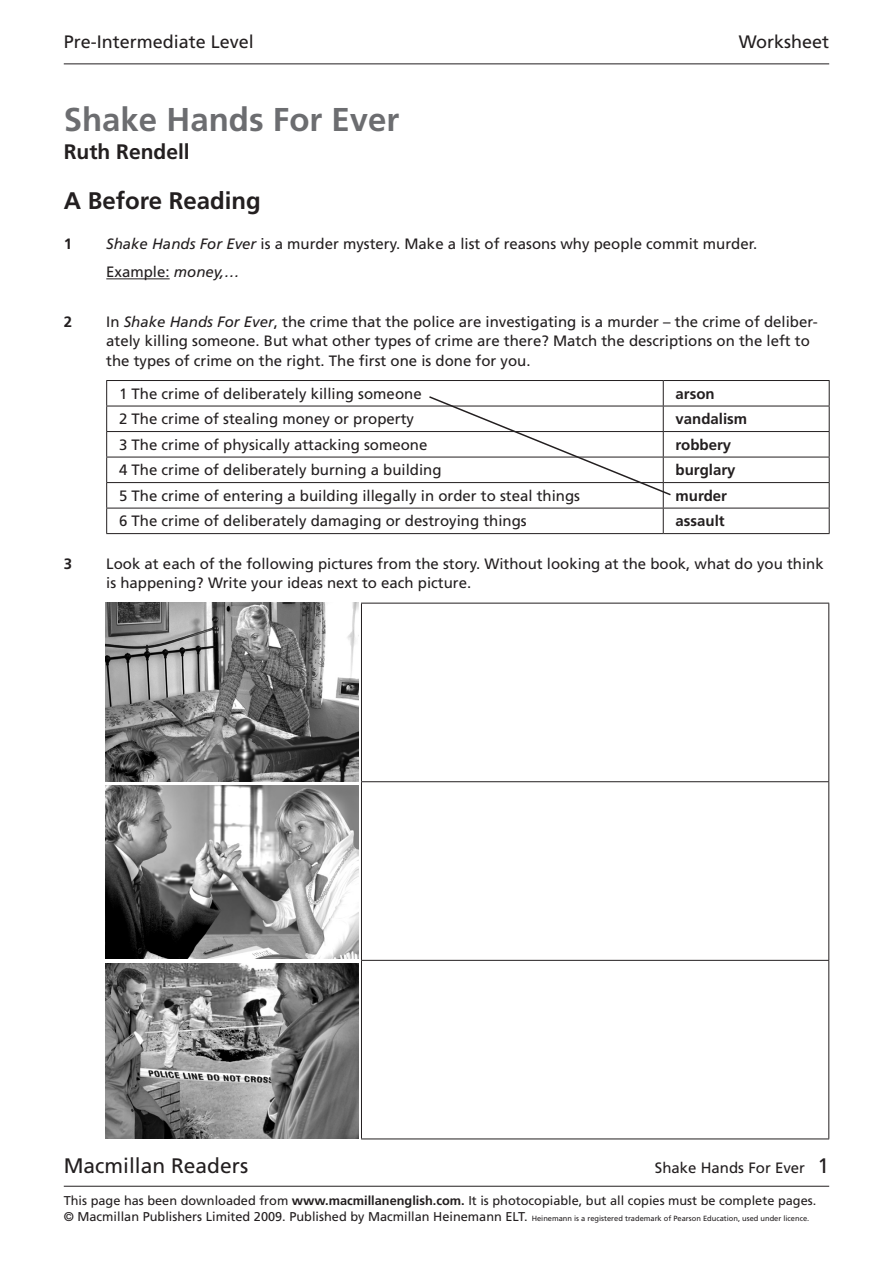
<style>
.page{position:relative;width:893px;height:1263px;background:#fff}
.page>*{position:absolute;margin:0;border:0;box-sizing:border-box;transform-origin:0 0}
.A_head{font:700 33px "Frutiger LT Std";color:#6c6d70}
.B_head{font:700 24px "Frutiger LT Std";color:#231f20}
.t1{font:21px "Frutiger LT Std";color:#231f20}
.A_head-2{font:700 21px "Frutiger LT Std";color:#231f20}
.t2{font:18px "Frutiger LT Std";color:#231f20}
.Rubric{font:15px/19.5px "Frutiger LT Std";color:#231f20}
.boxed_text{font:15px "Frutiger LT Std";color:#231f20}
.boxed_text-2{font:700 15px "Frutiger LT Std";color:#231f20}
.Rubric-2{font:700 15px "Frutiger LT Std";color:#231f20}
.t3{font:12.75px "Frutiger LT Std";color:#231f20}
.t4{font:7.5px "Frutiger LT Std";color:#231f20}
.s1{font-style:italic}
.s2{font-size:21px}
.s3{font-weight:700}
.s4{font-size:12.75px}
</style>
<div class="page">
<hr style="left:64px;top:63px;width:765px;height:1px;background:#231f20">
<hr style="left:64px;top:1186px;width:765px;height:1px;background:#231f20">
<hr style="left:106px;top:278px;width:64px;height:1px;background:#231f20">
<hr style="left:106px;top:380px;width:557px;height:1px;background:#231f20">
<hr style="left:663px;top:380px;width:167px;height:1px;background:#231f20">
<hr style="left:106px;top:406px;width:557px;height:1px;background:#231f20">
<hr style="left:663px;top:406px;width:167px;height:1px;background:#231f20">
<hr style="left:106px;top:431px;width:557px;height:1px;background:#231f20">
<hr style="left:663px;top:431px;width:167px;height:1px;background:#231f20">
<hr style="left:106px;top:457px;width:557px;height:1px;background:#231f20">
<hr style="left:663px;top:457px;width:167px;height:1px;background:#231f20">
<hr style="left:106px;top:482px;width:557px;height:1px;background:#231f20">
<hr style="left:663px;top:482px;width:167px;height:1px;background:#231f20">
<hr style="left:106px;top:508px;width:557px;height:1px;background:#231f20">
<svg style="left:106px;top:381px;width:1px;height:152px"></svg>
<hr style="left:663px;top:508px;width:167px;height:1px;background:#231f20">
<svg style="left:829px;top:381px;width:1px;height:152px"></svg>
<hr style="left:106px;top:533px;width:557px;height:1px;background:#231f20">
<hr style="left:663px;top:533px;width:167px;height:1px;background:#231f20">
<hr style="left:361px;top:781px;width:468px;height:1px;background:#231f20">
<hr style="left:361px;top:960px;width:468px;height:1px;background:#231f20">
<hr style="left:361px;top:603px;width:468px;height:1px;background:#231f20">
<hr style="left:361px;top:603px;width:1px;height:178px;background:#231f20">
<hr style="left:828px;top:603px;width:1px;height:178px;background:#231f20">
<hr style="left:361px;top:782px;width:1px;height:178px;background:#231f20">
<hr style="left:828px;top:782px;width:1px;height:178px;background:#231f20">
<hr style="left:361px;top:961px;width:1px;height:177px;background:#231f20">
<hr style="left:828px;top:961px;width:1px;height:177px;background:#231f20">
<hr style="left:361px;top:1138px;width:468px;height:1px;background:#231f20">
<svg style="left:427px;top:381px;width:245px;height:152px"></svg>
<img style="left:105px;top:602px;width:254px;height:180px">
<img style="left:105px;top:786px;width:253px;height:173px">
<img style="left:105px;top:963px;width:254px;height:176px">
<p class="t2" style="left:64px;top:32px;width:192px">Pre-Intermediate Level</p>
<p class="t2" style="left:739px;top:32px;width:92px">Worksheet</p>
<p class="A_head" style="left:64px;top:100px;width:337px">Shake Hands For Ever</p>
<p class="A_head-2" style="left:64px;top:140px;width:128px">Ruth Rendell</p>
<p class="B_head" style="left:64px;top:186px;width:198px">A Before Reading</p>
<p class="Rubric-2" style="left:64px;top:235px;width:10px">1</p>
<p class="Rubric" style="left:106px;top:234px;width:653px"><span class="s1">Shake Hands For Ever</span> is a murder mystery. Make a list of reasons why people commit murder.</p>
<p class="Rubric" style="left:106px;top:262px;width:135px">Example: <span class="s1">money,…</span></p>
<p class="Rubric-2" style="left:64px;top:313px;width:10px">2</p>
<p class="Rubric" style="left:106px;top:312px;width:713px">In <span class="s1">Shake Hands For Ever</span>, the crime that the police are investigating is a murder – the crime of deliber&shy;ately killing someone. But what other types of crime are there? Match the descriptions on the left to the types of crime on the right. The first one is done for you.</p>
<p class="boxed_text" style="left:119px;top:385px;width:304px">1 The crime of deliberately killing someone</p>
<p class="boxed_text-2" style="left:676px;top:385px;width:41px">arson</p>
<p class="boxed_text" style="left:119px;top:410px;width:297px">2 The crime of stealing money or property</p>
<p class="boxed_text-2" style="left:676px;top:410px;width:73px">vandalism</p>
<p class="boxed_text" style="left:119px;top:436px;width:310px">3 The crime of physically attacking someone</p>
<p class="boxed_text-2" style="left:676px;top:436px;width:57px">robbery</p>
<p class="boxed_text" style="left:119px;top:461px;width:324px">4 The crime of deliberately burning a building</p>
<p class="boxed_text-2" style="left:676px;top:461px;width:62px">burglary</p>
<p class="boxed_text" style="left:119px;top:487px;width:462px">5 The crime of entering a building illegally in order to steal things</p>
<p class="boxed_text-2" style="left:676px;top:487px;width:53px">murder</p>
<p class="boxed_text" style="left:119px;top:512px;width:409px">6 The crime of deliberately damaging or destroying things</p>
<p class="boxed_text-2" style="left:676px;top:512px;width:51px">assault</p>
<p class="Rubric-2" style="left:64px;top:555px;width:10px">3</p>
<p class="Rubric" style="left:106px;top:554px;width:719px">Look at each of the following pictures from the story. Without looking at the book, what do you think is happening? Write your ideas next to each picture.</p>
<p class="t1" style="left:64px;top:1153px;width:186px">Macmillan Readers</p>
<p class="Rubric" style="left:655px;top:1157px;width:176px">Shake Hands For Ever <span class="s2">1</span></p>
<p class="t3" style="left:64px;top:1193px;width:754px">This page has been downloaded from <span class="s3">www.macmillanenglish.com.</span> It is photocopiable, but all copies must be complete pages.</p>
<p class="t4" style="left:64px;top:1214px;width:747px"><span class="s4">© Macmillan Publishers Limited 2009. Published by Macmillan Heinemann ELT.</span> Heinemann is a registered trademark of Pearson Education, used under licence.</p>
</div>
